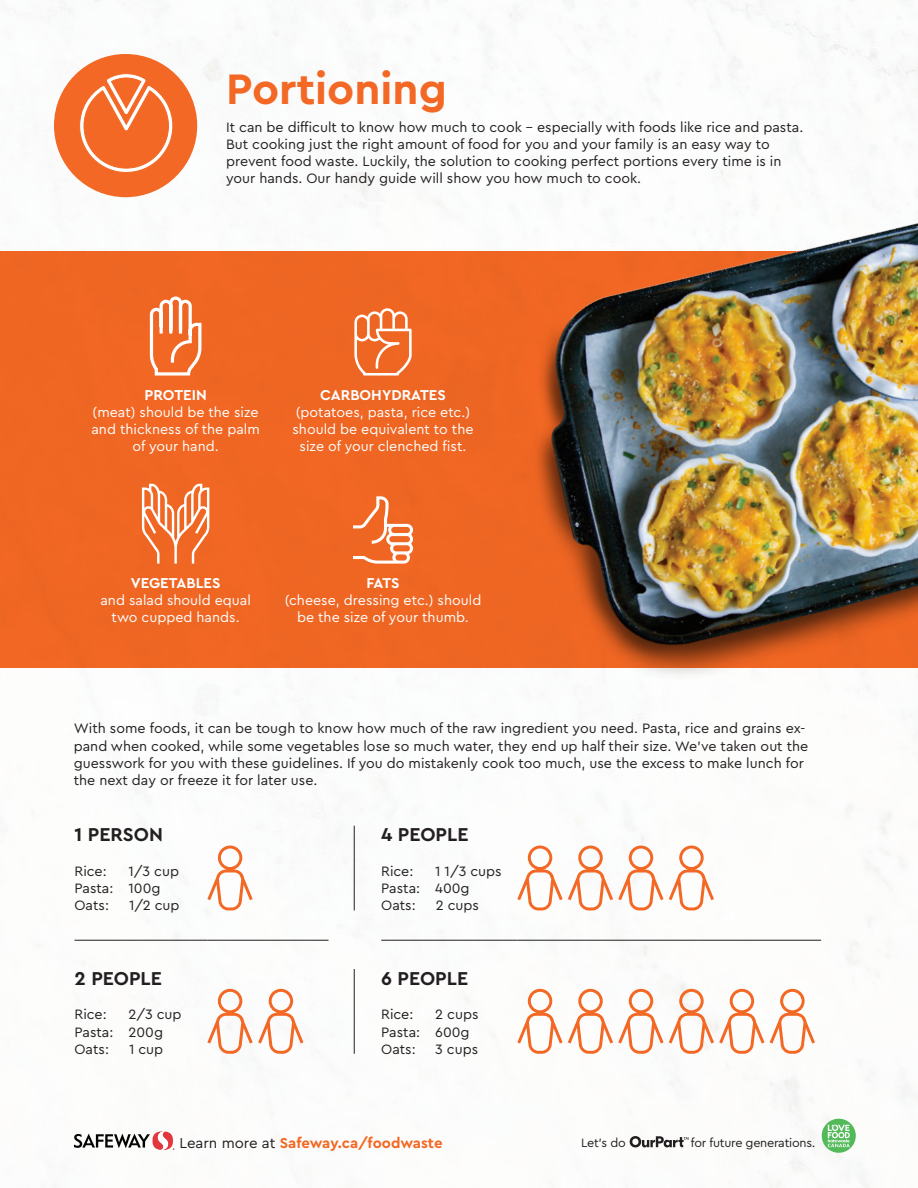
<style>
.page{position:relative;width:918px;height:1188px;background:#fff}
.page>*{position:absolute;margin:0;border:0;box-sizing:border-box;transform-origin:0 0}
.t1{font:700 44.7px "Cera Pro";color:#f36824}
.t2{font:700 19.5px "Cera Pro";color:#231f20}
.t3{font:700 15px "Cera Pro";color:#fff}
.t4{font:700 15px "Cera Pro";letter-spacing:-.01em;color:#f36824}
.t5{font:14.25px/17.2px "Cera Pro";color:#231f20}
.t6{font:14.25px/17.2px "Cera Pro";color:#fff;text-align:center}
.t7{font:12.6px "Cera Pro";letter-spacing:-.02em;color:#231f20}
.s1{font-weight:400;color:#231f20}
</style>
<div class="page">
<img style="left:0;top:0;width:918px;height:1188px">
<div style="left:0;top:252px;width:918px;height:416px;background:#f36824"></div>
<div style="left:54px;top:54px;width:143px;height:143px;background:#f36824;border-radius:50%"></div>
<svg style="left:79px;top:73px;width:94px;height:100px"></svg>
<hr style="left:381px;top:940px;width:136px;height:1px;background:#231f20">
<hr style="left:517px;top:940px;width:304px;height:1px;background:#231f20">
<hr style="left:75px;top:940px;width:132px;height:1px;background:#231f20">
<hr style="left:207px;top:940px;width:121px;height:1px;background:#231f20">
<hr style="left:354px;top:826px;width:1px;height:84px;background:#231f20">
<hr style="left:354px;top:969px;width:1px;height:85px;background:#231f20">
<svg style="left:207px;top:846px;width:46px;height:64px"></svg>
<svg style="left:517px;top:846px;width:197px;height:64px"></svg>
<svg style="left:207px;top:989px;width:96px;height:65px"></svg>
<svg style="left:517px;top:989px;width:298px;height:65px"></svg>
<svg style="left:149px;top:296px;width:53px;height:80px"></svg>
<svg style="left:354px;top:308px;width:58px;height:68px"></svg>
<svg style="left:142px;top:484px;width:67px;height:80px"></svg>
<svg style="left:353px;top:496px;width:60px;height:68px"></svg>
<svg style="left:74px;top:1131px;width:100px;height:19px"></svg>
<svg style="left:822px;top:1119px;width:34px;height:34px"></svg>
<svg style="left:828px;top:1124px;width:22px;height:23px"></svg>
<svg style="left:630px;top:1136px;width:59px;height:11px"></svg>
<img style="left:474px;top:203px;width:444px;height:513px">
<h1 class="t1" style="left:226px;top:59px;width:222px">PORTIONING</h1>
<p class="t5" style="left:226px;top:118px;width:579px">It can be difficult to know how much to cook – especially with foods like rice and pasta.<br>But cooking just the right amount of food for you and your family is an easy way to prevent food waste. Luckily, the solution to cooking perfect portions every time is in your hands. Our handy guide will show you how much to cook.</p>
<p class="t3" style="left:145px;top:385px;width:64px">PROTEIN</p>
<p class="t6" style="left:91px;top:403px;width:170px">(meat) should be the size and thickness of the palm of your hand.</p>
<p class="t3" style="left:320px;top:385px;width:127px">CARBOHYDRATES</p>
<p class="t6" style="left:292px;top:403px;width:183px">(potatoes, pasta, rice etc.) should be equivalent to the size of your clenched fist.</p>
<p class="t3" style="left:131px;top:573px;width:91px">VEGETABLES</p>
<p class="t6" style="left:100px;top:591px;width:152px">and salad should equal two cupped hands.</p>
<p class="t3" style="left:367px;top:573px;width:34px">FATS</p>
<p class="t6" style="left:285px;top:591px;width:198px">(cheese, dressing etc.) should be the size of your thumb.</p>
<p class="t5" style="left:74px;top:719px;width:736px">With some foods, it can be tough to know how much of the raw ingredient you need. Pasta, rice and grains ex&shy;pand when cooked, while some vegetables lose so much water, they end up half their size. We’ve taken out the guesswork for you with these guidelines. If you do mistakenly cook too much, use the excess to make lunch for the next day or freeze it for later use.</p>
<h2 class="t2" style="left:75px;top:822px;width:90px">1 PERSON</h2>
<p class="t5" style="left:75px;top:862px;width:34px">Rice:</p>
<p class="t5" style="left:75px;top:862px;width:106px;text-indent:54px">1/3 cup<br>Pasta: 100g<br>Oats:</p>
<p class="t5" style="left:129px;top:896px;width:52px">1/2 cup</p>
<h2 class="t2" style="left:75px;top:965px;width:89px">2 PEOPLE</h2>
<p class="t5" style="left:75px;top:1005px;width:34px">Rice:</p>
<p class="t5" style="left:75px;top:1005px;width:109px;text-indent:54px">2/3 cup<br>Pasta: 200g<br>Oats:</p>
<p class="t5" style="left:129px;top:1040px;width:36px">1 cup</p>
<h2 class="t2" style="left:381px;top:822px;width:89px">4 PEOPLE</h2>
<p class="t5" style="left:381px;top:862px;width:34px">Rice:</p>
<p class="t5" style="left:381px;top:862px;width:122px;text-indent:54px">1 1/3 cups<br>Pasta: 400g<br>Oats:</p>
<p class="t5" style="left:436px;top:896px;width:45px">2 cups</p>
<h2 class="t2" style="left:381px;top:965px;width:89px">6 PEOPLE</h2>
<p class="t5" style="left:381px;top:1005px;width:34px">Rice:</p>
<p class="t5" style="left:381px;top:1005px;width:99px;text-indent:54px">2 cups<br>Pasta: 600g<br>Oats:</p>
<p class="t5" style="left:435px;top:1040px;width:44px">3 cups</p>
<p class="t4" style="left:180px;top:1132px;width:265px"><span class="s1">Learn more at</span> SAFEWAY.CA/FOODWASTE</p>
<p class="t7" style="left:581px;top:1135px;width:46px">Let’s do</p>
<p class="t7" style="left:691px;top:1135px;width:126px">for future generations.</p>
</div>
